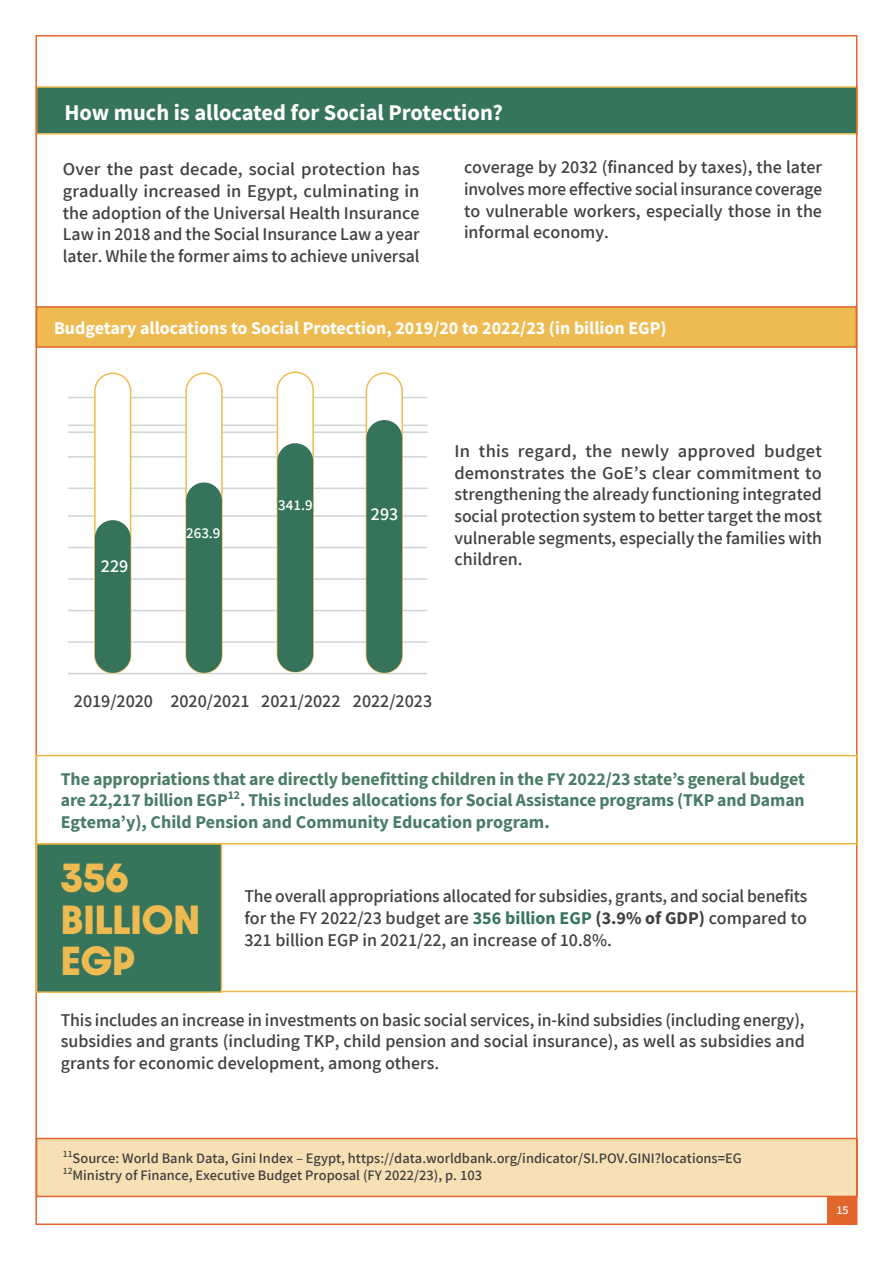
<style>
.page{position:relative;width:893px;height:1263px;background:#fff}
.page>*{position:absolute;margin:0;border:0;box-sizing:border-box;transform-origin:0 0}
.t1{font:700 34.5px/41.4px "Dazzle Unicase";color:#eebb52}
.t2{font:700 22.5px "Mada";color:#fff}
.t3{font:18px/21.6px "Mada";color:#414042;text-align:justify}
.t4{font:700 18px/21.6px "Mada";color:#4a7c67;text-align:justify}
.t5{font:700 18px "Mada";color:#fff}
.t6{font:18px "Mada";color:#fff}
.t7{font:15px "Mada";color:#fff}
.t8{font:14.4px/17.4px "Mada";color:#414042}
.t9{font:12px "Mada";color:#fff}
.s1{font-weight:700;color:#36745c}
.s2{font-weight:700}
</style>
<div class="page">
<div style="left:827px;top:1196px;width:29px;height:29px;background:#e2652b"></div>
<div style="left:36px;top:86px;width:822px;height:49px;background:#36745c;border:2px solid #efbc52"></div>
<div style="left:36px;top:1138px;width:822px;height:59px;background:#f8e0b5;border:2px solid #e2652b"></div>
<div style="left:36px;top:306px;width:821px;height:42px;background:#eebb52;border:2px solid #e2652b"></div>
<hr style="left:68px;top:673px;width:359px;height:1px;background:#d1d3d4">
<hr style="left:68px;top:641px;width:359px;height:2px;background:#d1d3d4">
<hr style="left:68px;top:610px;width:359px;height:1px;background:#d1d3d4">
<hr style="left:68px;top:578px;width:359px;height:2px;background:#d1d3d4">
<hr style="left:68px;top:487px;width:359px;height:2px;background:#d1d3d4">
<hr style="left:68px;top:547px;width:359px;height:1px;background:#d1d3d4">
<hr style="left:68px;top:456px;width:359px;height:1px;background:#d1d3d4">
<hr style="left:68px;top:515px;width:359px;height:2px;background:#d1d3d4">
<hr style="left:68px;top:424px;width:359px;height:2px;background:#d1d3d4">
<hr style="left:68px;top:397px;width:359px;height:1px;background:#d1d3d4">
<hr style="left:68px;top:431px;width:359px;height:2px;background:#d1d3d4">
<div style="left:95px;top:373px;width:36px;height:300px;background:#fff;border-radius:18px"></div>
<div style="left:94px;top:373px;width:37px;height:300px;border:2px solid #efbc52;border-radius:18px"></div>
<div style="left:186px;top:373px;width:36px;height:300px;background:#fff;border-radius:18px"></div>
<div style="left:185px;top:372px;width:38px;height:301px;border:2px solid #efbc52;border-radius:18px"></div>
<div style="left:277px;top:372px;width:36px;height:300px;background:#fff;border-radius:18px"></div>
<div style="left:277px;top:371px;width:37px;height:301px;border:2px solid #efbc52;border-radius:18px"></div>
<div style="left:366px;top:373px;width:36px;height:300px;background:#fff;border-radius:18px"></div>
<div style="left:366px;top:372px;width:37px;height:301px;border:2px solid #efbc52;border-radius:18px"></div>
<div style="left:95px;top:520px;width:36px;height:153px;background:#35735b;border-radius:18px"></div>
<div style="left:186px;top:482px;width:36px;height:191px;background:#35735b;border-radius:18px"></div>
<div style="left:277px;top:443px;width:36px;height:229px;background:#35735b;border-radius:18px"></div>
<div style="left:366px;top:420px;width:36px;height:253px;background:#35735b;border-radius:18px"></div>
<div style="left:36px;top:843px;width:186px;height:150px;background:#36745c;border:2px solid #efbc52"></div>
<div style="left:36px;top:755px;width:822px;height:89px;border:2px solid #eab740"></div>
<hr style="left:221px;top:991px;width:635px;height:1px;background:#efbc52">
<p class="t2" style="left:64px;top:99px;width:440px">How much is allocated for Social Protection?</p>
<p class="t3" style="left:63px;top:160px;width:358px">Over the past decade, social protection has gradually increased in Egypt, culminating in the adoption of the Universal Health Insurance Law in 2018 and the Social Insurance Law a year later. While the former aims to achieve universal</p>
<p class="t3" style="left:464px;top:158px;width:360px">coverage by 2032 (financed by taxes), the later involves more effective social insurance coverage to vulnerable workers, especially those in the informal economy.</p>
<p class="t5" style="left:54px;top:317px;width:614px">Budgetary allocations to Social Protection, 2019/20 to 2022/23 (in billion EGP)</p>
<p class="t6" style="left:101px;top:556px;width:29px">229</p>
<p class="t7" style="left:186px;top:525px;width:36px">263.9</p>
<p class="t7" style="left:278px;top:497px;width:36px">341.9</p>
<p class="t6" style="left:371px;top:504px;width:29px">293</p>
<p class="t3" style="left:454px;top:442px;width:369px">In this regard, the newly approved budget demonstrates the GoE’s clear commitment to strengthening the already functioning integrated social protection system to better target the most vulnerable segments, especially the families with children.</p>
<p class="t3" style="left:74px;top:692px;width:360px">2019/2020 2020/2021 2021/2022 2022/2023</p>
<p class="t4" style="left:61px;top:769px;width:746px">The appropriations that are directly benefitting children in the FY 2022/23 state’s general budget are 22,217 billion EGP<sup>12</sup>. This includes allocations for Social Assistance programs (TKP and Daman Egtema’y), Child Pension and Community Education program.</p>
<h1 class="t1" style="left:61px;top:857px;width:141px">356 billion<br>EGP</h1>
<p class="t3" style="left:244px;top:887px;width:564px">The overall appropriations allocated for subsidies, grants, and social benefits for the FY 2022/23 budget are <span class="s1">356 billion EGP</span> <span class="s2">(3.9% of GDP)</span> compared to 321 billion EGP in 2021/22, an increase of 10.8%.</p>
<p class="t3" style="left:61px;top:1010px;width:746px">This includes an increase in investments on basic social services, in-kind subsidies (including energy), subsidies and grants (including TKP, child pension and social insurance), as well as subsidies and grants for economic development, among others.</p>
<p class="t8" style="left:63px;top:1150px;width:680px"><sup>11</sup>Source: World Bank Data, Gini Index – Egypt, https://data.worldbank.org/indicator/SI.POV.GINI?locations=EG<br><sup>12</sup>Ministry of Finance, Executive Budget Proposal (FY 2022/23), p. 103</p>
<p class="t9" style="left:836px;top:1203px;width:14px">15</p>
</div>
